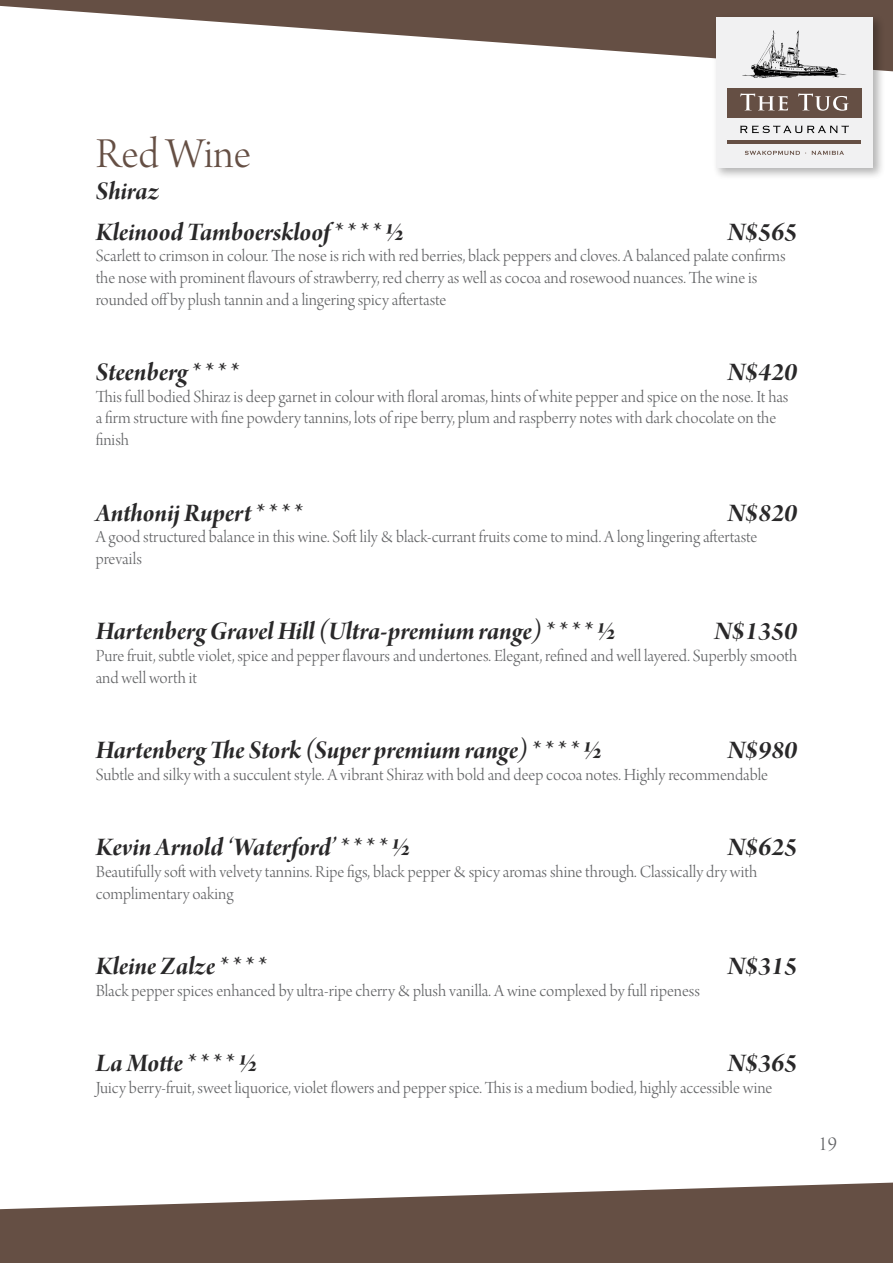
<style>
.page{position:relative;width:893px;height:1263px;background:#fff}
.page>*{position:absolute;margin:0;border:0;box-sizing:border-box;transform-origin:0 0}
.t1{font:45px "Arno Pro Light Display";color:#654f44}
.t2{font:27px/40.2px "Arno Pro Bold Italic Display";letter-spacing:-.005em;color:#292829}
.t3{font:21px "Arno Pro Light Display";color:#636466}
.t4{font:18px/21.6px "Arno Pro Light Display";color:#636466}
</style>
<div class="page">
<svg style="left:0;top:0;width:893px;height:72px"></svg>
<div style="left:712px;top:13px;width:173px;height:167px;background:#000;opacity:.3"></div>
<div style="left:716px;top:17px;width:157px;height:151px;background:#f1f1f2"></div>
<div style="left:727px;top:88px;width:135px;height:29px;background:#654f44"></div>
<hr style="left:727px;top:140px;width:134px;height:4px;background:#654f44">
<svg style="left:740px;top:125px;width:109px;height:8px"></svg>
<svg style="left:740px;top:93px;width:109px;height:18px"></svg>
<svg style="left:742px;top:30px;width:104px;height:48px"></svg>
<svg style="left:745px;top:151px;width:99px;height:4px"></svg>
<svg style="left:0;top:1182px;width:893px;height:81px;fill:#654f44"></svg>
<h1 class="t1" style="left:96px;top:129px;width:157px">Red Wine</h1>
<h2 class="t2" style="left:96px;top:173px;width:310px">Shiraz<br>Kleinood Tamboerskloof * * * * ½</h2>
<h2 class="t2" style="left:728px;top:213px;width:71px">N$565</h2>
<p class="t4" style="left:96px;top:246px;width:692px">Scarlett to crimson in colour. The nose is rich with red berries, black peppers and cloves. A balanced palate confirms the nose with prominent flavours of strawberry, red cherry as well as cocoa and rosewood nuances. The wine is rounded off by plush tannin and a lingering spicy aftertaste</p>
<h2 class="t2" style="left:96px;top:354px;width:144px">Steenberg * * * *</h2>
<h2 class="t2" style="left:728px;top:354px;width:71px">N$420</h2>
<p class="t4" style="left:96px;top:387px;width:694px">This full bodied Shiraz is deep garnet in colour with floral aromas, hints of white pepper and spice on the nose. It has a firm structure with fine powdery tannins, lots of ripe berry, plum and raspberry notes with dark chocolate on the finish</p>
<h2 class="t2" style="left:96px;top:494px;width:208px">Anthonij Rupert * * * *</h2>
<h2 class="t2" style="left:728px;top:494px;width:71px">N$820</h2>
<p class="t4" style="left:96px;top:527px;width:663px">A good structured balance in this wine. Soft lily &amp; black-currant fruits come to mind. A long lingering aftertaste prevails</p>
<h2 class="t2" style="left:96px;top:613px;width:522px">Hartenberg Gravel Hill (Ultra-premium range) * * * * ½</h2>
<h2 class="t2" style="left:715px;top:613px;width:84px">N$1350</h2>
<p class="t4" style="left:96px;top:646px;width:703px">Pure fruit, subtle violet, spice and pepper flavours and undertones. Elegant, refined and well layered. Superbly smooth and well worth it</p>
<h2 class="t2" style="left:96px;top:732px;width:508px">Hartenberg The Stork (Super premium range) * * * * ½</h2>
<h2 class="t2" style="left:728px;top:732px;width:71px">N$980</h2>
<p class="t4" style="left:96px;top:765px;width:674px">Subtle and silky with a succulent style. A vibrant Shiraz with bold and deep cocoa notes. Highly recommendable</p>
<h2 class="t2" style="left:96px;top:829px;width:316px">Kevin Arnold ‘Waterford’ * * * * ½</h2>
<h2 class="t2" style="left:728px;top:829px;width:71px">N$625</h2>
<p class="t4" style="left:96px;top:862px;width:663px">Beautifully soft with velvety tannins. Ripe figs, black pepper &amp; spicy aromas shine through. Classically dry with complimentary oaking</p>
<h2 class="t2" style="left:96px;top:948px;width:172px">Kleine Zalze * * * *</h2>
<h2 class="t2" style="left:728px;top:948px;width:71px">N$315</h2>
<p class="t4" style="left:96px;top:981px;width:606px">Black pepper spices enhanced by ultra-ripe cherry &amp; plush vanilla. A wine complexed by full ripeness</p>
<h2 class="t2" style="left:96px;top:1045px;width:163px">La Motte * * * * ½</h2>
<h2 class="t2" style="left:728px;top:1045px;width:71px">N$365</h2>
<p class="t4" style="left:96px;top:1078px;width:678px">Juicy berry-fruit, sweet liquorice, violet flowers and pepper spice. This is a medium bodied, highly accessible wine</p>
<p class="t3" style="left:819px;top:1132px;width:20px">19</p>
</div>
